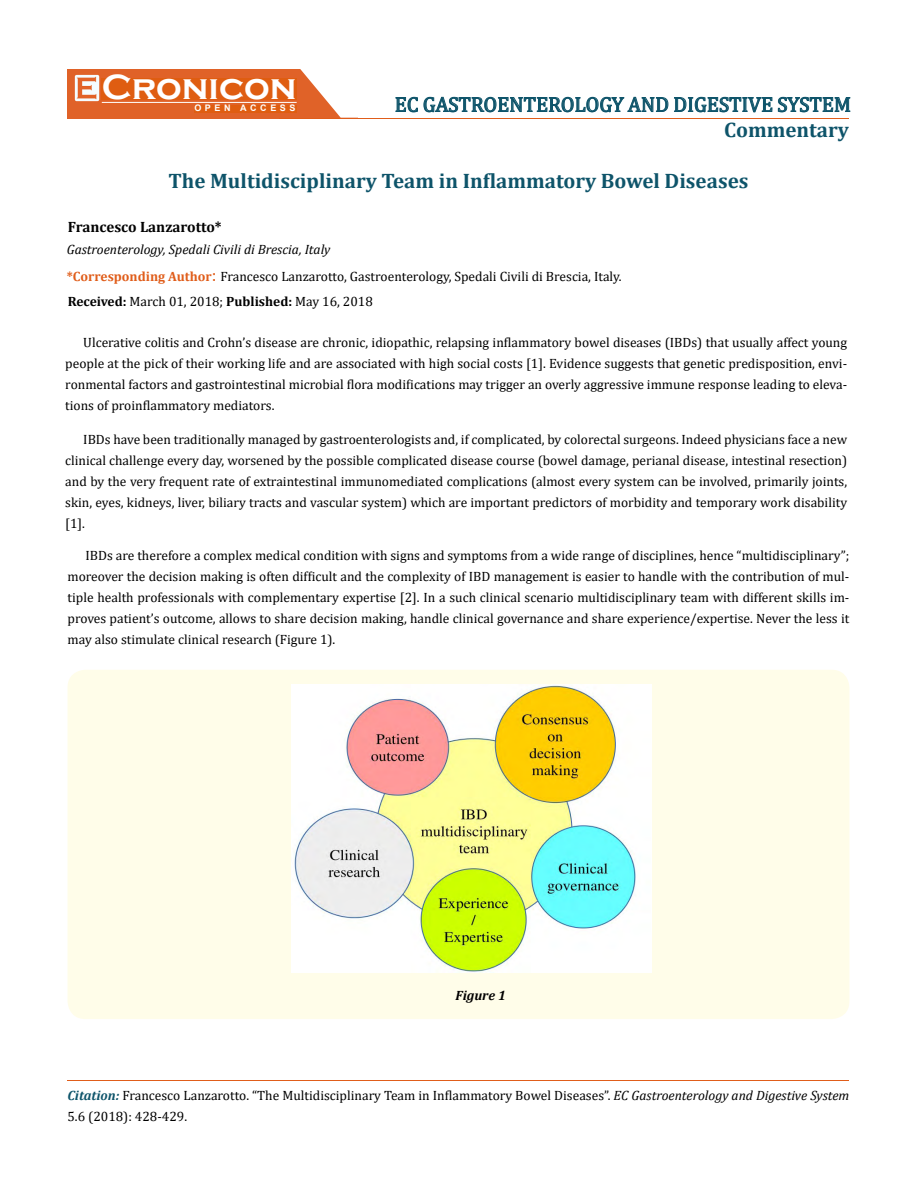
<style>
.page{position:relative;width:917px;height:1190px;background:#fff}
.page>*{position:absolute;margin:0;border:0;box-sizing:border-box;transform-origin:0 0}
.t1{font:700 36px "Copperplate Gothic";color:#fff}
.t2{font:700 21px "Cambria";color:#0e546a}
.t3{font:21px "Cambria";color:#0e546a}
.t4{font:700 15px "Cambria";color:#000}
.t5{font:13.5px/21px "Cambria";color:#000;text-align:justify}
.t6{font:italic 13.5px "Cambria";color:#000}
.t7{font:italic 700 13.5px "Cambria";color:#000}
.t8{font:700 9px "Arial";letter-spacing:.4em;color:#fff}
.s1{font-weight:700;color:#e05d1a}
.s2{font-size:18px;color:#e05d1a}
.s3{font-weight:700}
.s4{font-weight:700;font-style:italic;color:#0e546a}
.s5{font-style:italic}
</style>
<div class="page">
<div style="left:67px;top:70px;width:290px;height:49px;background:#e06228"></div>
<img style="left:75px;top:75px;width:24px;height:26px">
<div style="left:102px;top:79px;width:195px;height:21px;background:#df5d11"></div>
<div style="left:194px;top:105px;width:103px;height:7px;background:#df5d11"></div>
<svg style="left:300px;top:69px;width:550px;height:49px"></svg>
<hr style="left:102px;top:102px;width:194px;height:1px;background:#fff">
<hr style="left:279px;top:118px;width:569px;height:1px;background:#e05d1a">
<hr style="left:67px;top:1080px;width:782px;height:1px;background:#e05d1a">
<div style="left:67px;top:669px;width:782px;height:350px;background:#fffde9;border-radius:18px"></div>
<img style="left:291px;top:684px;width:360px;height:288px">
<h1 class="t1" style="left:102px;top:68px;width:196px">Cronicon</h1>
<p class="t8" style="left:194px;top:102px;width:103px">OPEN ACCESS</p>
<h2 class="t3" style="left:394px;top:92px;width:458px">EC GASTROENTEROLOGY AND DIGESTIVE SYSTEM</h2>
<h2 class="t2" style="left:724px;top:115px;width:126px">Commentary</h2>
<h2 class="t2" style="left:168px;top:166px;width:581px">The Multidisciplinary Team in Inflammatory Bowel Diseases</h2>
<p class="t4" style="left:68px;top:217px;width:155px">Francesco Lanzarotto*</p>
<p class="t6" style="left:67px;top:239px;width:265px">Gastroenterology, Spedali Civili di Brescia, Italy</p>
<p class="t5" style="left:67px;top:263px;width:556px;line-height:25px"><span class="s1">*Corresponding Author</span><span class="s2">:</span> Francesco Lanzarotto, Gastroenterology, Spedali Civili di Brescia, Italy.<br><span class="s3">Received:</span> March 01, 2018; <span class="s3">Published:</span> May 16, 2018</p>
<p class="t5" style="left:65px;top:332px;width:783px;text-indent:18px">Ulcerative colitis and Crohn’s disease are chronic, idiopathic, relapsing inflammatory bowel diseases (IBDs) that usually affect young people at the pick of their working life and are associated with high social costs [1]. Evidence suggests that genetic predisposition, envi&shy;ronmental factors and gastrointestinal microbial flora modifications may trigger an overly aggressive immune response leading to eleva&shy;tions of proinflammatory mediators.</p>
<p class="t5" style="left:65px;top:428px;width:783px;text-indent:18px">IBDs have been traditionally managed by gastroenterologists and, if complicated, by colorectal surgeons. Indeed physicians face a new clinical challenge every day, worsened by the possible complicated disease course (bowel damage, perianal disease, intestinal resection) and by the very frequent rate of extraintestinal immunomediated complications (almost every system can be involved, primarily joints, skin, eyes, kidneys, liver, biliary tracts and vascular system) which are important predictors of morbidity and temporary work disability [1].</p>
<p class="t5" style="left:67px;top:545px;width:783px;text-indent:18px">IBDs are therefore a complex medical condition with signs and symptoms from a wide range of disciplines, hence “multidisciplinary”; moreover the decision making is often difficult and the complexity of IBD management is easier to handle with the contribution of mul&shy;tiple health professionals with complementary expertise [2]. In a such clinical scenario multidisciplinary team with different skills im&shy;proves patient’s outcome, allows to share decision making, handle clinical governance and share experience/expertise. Never the less it may also stimulate clinical research (Figure 1).</p>
<p class="t7" style="left:455px;top:985px;width:52px">Figure 1</p>
<p class="t5" style="left:67px;top:1084px;width:783px"><span class="s4">Citation:</span> Francesco Lanzarotto. “The Multidisciplinary Team in Inflammatory Bowel Diseases”. <span class="s5">EC Gastroenterology and Digestive System<br></span>5.6 (2018): 428-429.</p>
</div>
